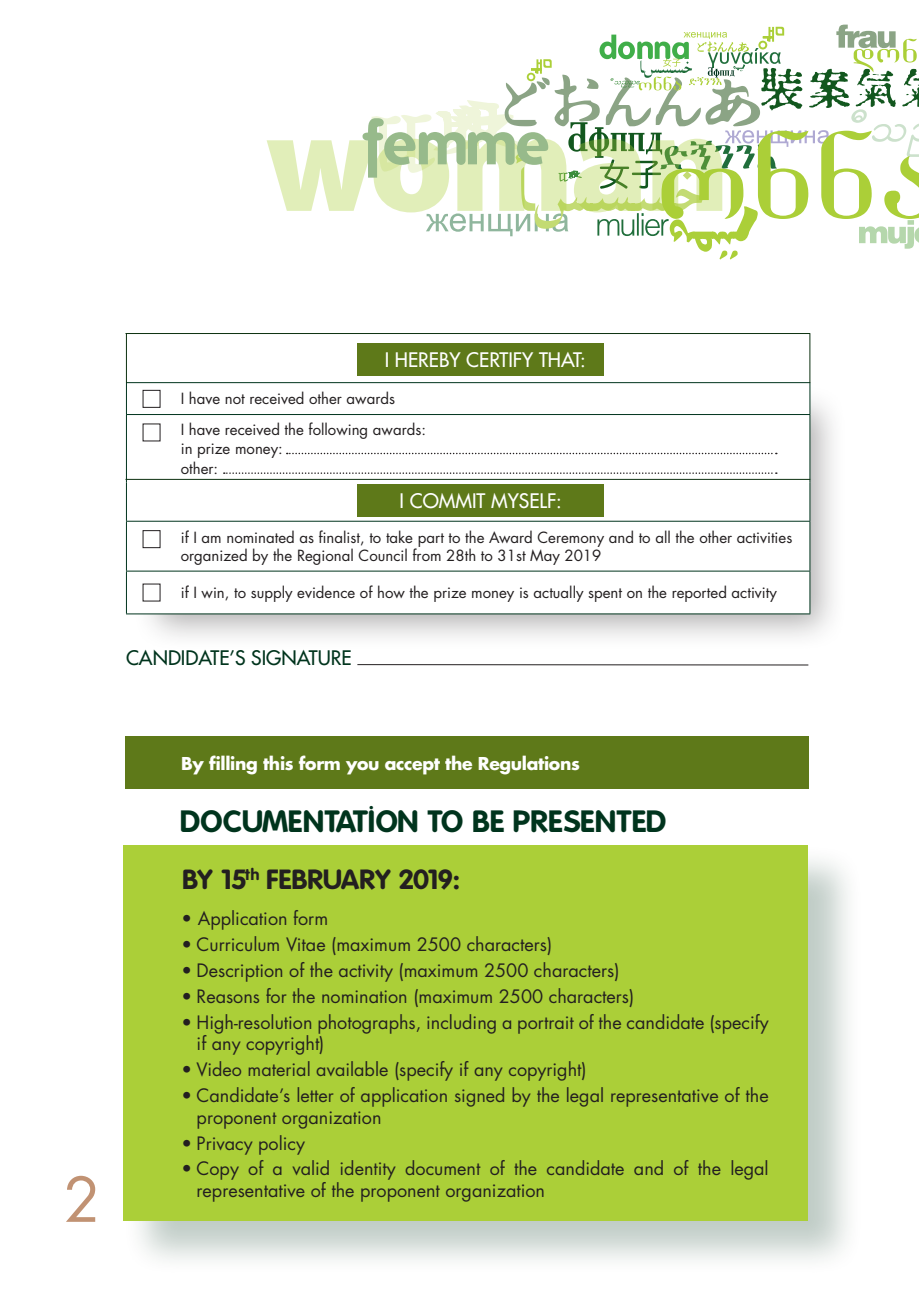
<style>
.page{position:relative;width:919px;height:1289px;background:#fff}
.page>*{position:absolute;margin:0;border:0;box-sizing:border-box;transform-origin:0 0}
.t1{font:60px "Futura";color:#c19273}
.t2{font:700 30px "Folks";color:#00341d}
.t3{font:700 27px "Folks";letter-spacing:-.025em;color:#231f20}
.t4{font:19.5px "Futura";color:#fff}
.t5{font:19.5px "Futura";color:#00341d}
.t6{font:18px/21.6px "Futura";color:#231f20}
.t7{font:700 17.25px "Futura";letter-spacing:-.02em;color:#fff}
.t8{font:15px/30.3px "Futura";color:#231f20}
</style>
<div class="page">
<div style="left:357px;top:343px;width:247px;height:32px;background:#5e7919"></div>
<div style="left:122px;top:843px;width:741px;height:432px;background:#00341d;opacity:.25"></div>
<div style="left:123px;top:845px;width:685px;height:375px;background:#abcf38"></div>
<hr style="left:357px;top:664px;width:451px;height:1px;background:#231f20">
<div style="left:132px;top:384px;width:714px;height:267px;background:#231f20;opacity:.35"></div>
<svg style="left:127px;top:383px;width:682px;height:230px"></svg>
<hr style="left:126px;top:382px;width:684px;height:1px;background:#00341d">
<hr style="left:126px;top:383px;width:1px;height:31px;background:#00341d">
<hr style="left:809px;top:383px;width:1px;height:31px;background:#00341d">
<hr style="left:126px;top:482px;width:1px;height:39px;background:#00341d">
<hr style="left:809px;top:482px;width:1px;height:39px;background:#00341d">
<hr style="left:126px;top:521px;width:684px;height:1px;background:#00341d">
<hr style="left:126px;top:521px;width:1px;height:49px;background:#00341d">
<hr style="left:809px;top:521px;width:1px;height:49px;background:#00341d">
<hr style="left:126px;top:570px;width:684px;height:1px;background:#00341d">
<hr style="left:126px;top:571px;width:1px;height:42px;background:#00341d">
<hr style="left:809px;top:571px;width:1px;height:42px;background:#00341d">
<hr style="left:126px;top:613px;width:684px;height:1px;background:#00341d">
<hr style="left:126px;top:414px;width:684px;height:1px;background:#00341d">
<hr style="left:126px;top:415px;width:1px;height:67px;background:#00341d">
<hr style="left:809px;top:415px;width:1px;height:67px;background:#00341d">
<div style="left:143px;top:390px;width:17px;height:18px;border:1px solid #231f20"></div>
<div style="left:143px;top:530px;width:17px;height:18px;border:1px solid #231f20"></div>
<div style="left:125px;top:736px;width:684px;height:52px;background:#5e7919"></div>
<svg style="left:287px;top:453px;width:489px;height:1px"></svg>
<svg style="left:224px;top:472px;width:552px;height:2px"></svg>
<svg style="left:266px;top:25px;width:652px;height:234px"></svg>
<div style="left:357px;top:484px;width:247px;height:32px;background:#5e7919"></div>
<hr style="left:126px;top:333px;width:1px;height:50px;background:#0c300f">
<hr style="left:809px;top:333px;width:1px;height:50px;background:#0c300f">
<hr style="left:125px;top:333px;width:685px;height:1px;background:#0c300f">
<hr style="left:125px;top:479px;width:685px;height:1px;background:#0c300f">
<p class="t4" style="left:385px;top:347px;width:202px">I HEREBY CERTIFY THAT:</p>
<p class="t8" style="left:181px;top:383px;width:247px">I have not received other awards<br>I have received the following awards:</p>
<p class="t8" style="left:181px;top:439px;width:104px;line-height:19.5px">in prize money: other:</p>
<p class="t4" style="left:399px;top:488px;width:164px">I COMMIT MYSELF:</p>
<p class="t8" style="left:181px;top:528px;width:613px;line-height:18px">if I am nominated as finalist, to take part to the Award Ceremony and to all the other activities organized by the Regional Council from 28th to 31st May 2019</p>
<p class="t8" style="left:181px;top:577px;width:597px">if I win, to supply evidence of how the prize money is actually spent on the reported activity</p>
<p class="t5" style="left:126px;top:645px;width:227px">CANDIDATE’S SIGNATURE</p>
<h1 class="t1" style="left:63px;top:1158px;width:38px">2</h1>
<p class="t7" style="left:181px;top:751px;width:400px">By filling this form you accept the Regulations</p>
<h2 class="t2" style="left:181px;top:804px;width:487px">DOCUMENTATION TO BE PRESENTED</h2>
<h3 class="t3" style="left:183px;top:863px;width:278px">BY 15<sup>th</sup> FEBRUARY 2019:</h3>
<p class="t6" style="left:182px;top:907px;width:148px">• Application form</p>
<p class="t6" style="left:182px;top:933px;width:372px">• Curriculum Vitae (maximum 2500 characters)</p>
<p class="t6" style="left:182px;top:959px;width:439px">• Description of the activity (maximum 2500 characters)</p>
<p class="t6" style="left:182px;top:985px;width:454px">• Reasons for the nomination (maximum 2500 characters)</p>
<p class="t6" style="left:196px;top:1011px;width:573px;text-indent:-15px">• High-resolution photographs, including a portrait of the candidate (specify if any copyright)</p>
<p class="t6" style="left:182px;top:1058px;width:406px">• Video material available (specify if any copyright)</p>
<p class="t6" style="left:196px;top:1084px;width:573px;text-indent:-15px">• Candidate’s letter of application signed by the legal representative of the proponent organization</p>
<p class="t6" style="left:182px;top:1131px;width:125px">• Privacy policy</p>
<p class="t6" style="left:196px;top:1157px;width:573px;text-indent:-15px">• Copy of a valid identity document of the candidate and of the legal representative of the proponent organization</p>
</div>
